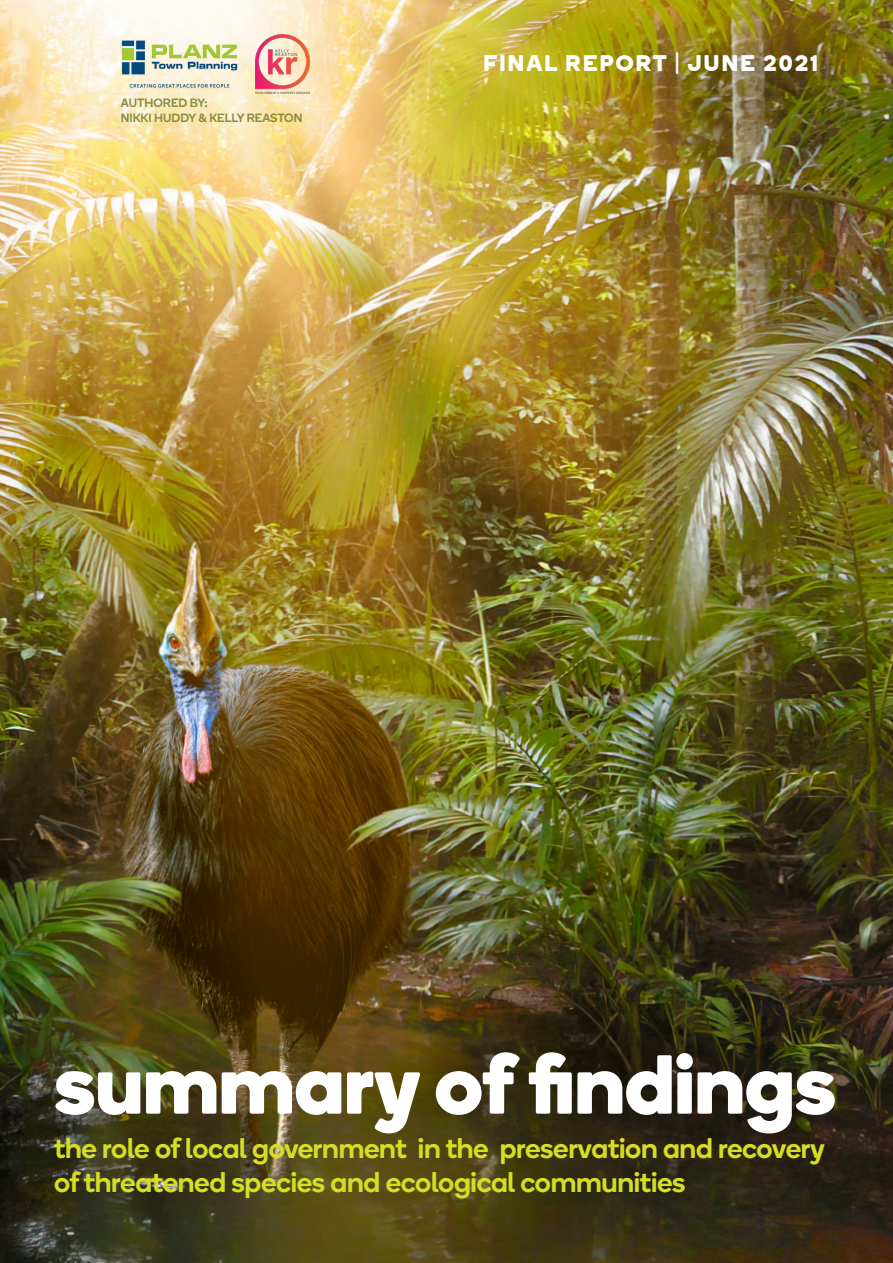
<style>
.page{position:relative;width:893px;height:1263px;background:#fff}
.page>*{position:absolute;margin:0;border:0;box-sizing:border-box;transform-origin:0 0}
.t1{font:700 83.4px "Fresh Sans";color:#fff}
.t2{font:500 28.5px/34.2px "Fresh Sans";letter-spacing:-.01em;color:#d4de23}
.t3{font:700 22.5px "Fresh Sans";letter-spacing:.1em;color:#fff}
.t4{font:500 12px "Fresh Sans";color:#898d3d}
</style>
<div class="page">
<img style="left:0;top:0;width:893px;height:1263px">
<img style="left:255px;top:34px;width:55px;height:60px">
<img style="left:103px;top:23px;width:152px;height:81px">
<p class="t4" style="left:121px;top:95px;width:88px">AUTHORED BY:</p>
<p class="t4" style="left:121px;top:109px;width:183px">NIKKI HUDDY &amp; KELLY REASTON</p>
<p class="t3" style="left:483px;top:47px;width:336px">FINAL REPORT | JUNE 2021</p>
<p class="t1" style="left:54px;top:1025px;width:784px">summary of findings</p>
<p class="t2" style="left:54px;top:1130px;width:772px">the role of local government in the preservation and recovery of threatened species and ecological communities</p>
</div>
